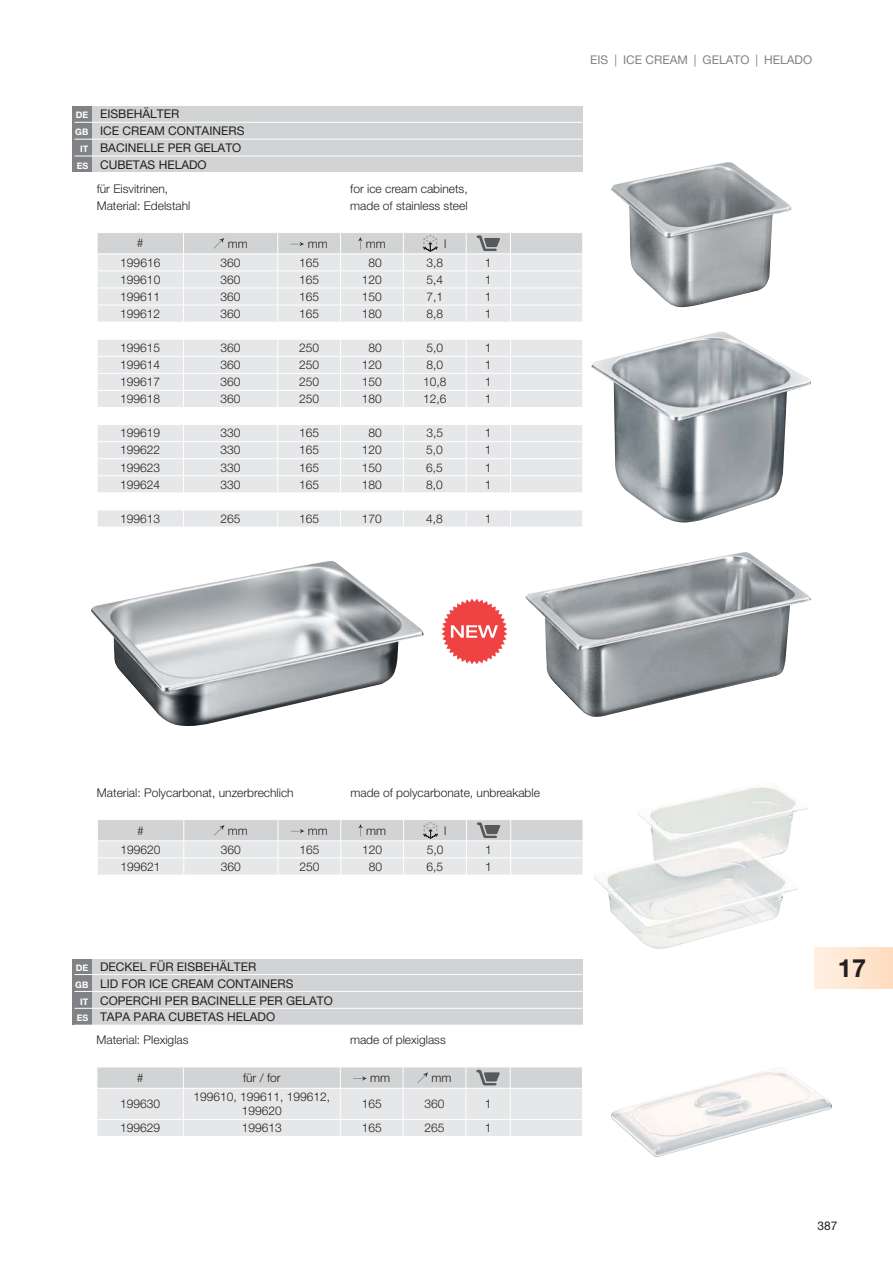
<style>
.page{position:relative;width:893px;height:1263px;background:#fff}
.page>*{position:absolute;margin:0;border:0;box-sizing:border-box;transform-origin:0 0}
.t1{font:700 25.2px "Helvetica Neue LT Pro";color:#231f20}
.t2{font:300 12px/16.8px "Helvetica Neue LT Pro";color:#231f20}
.t3{font:12px/16.8px "Helvetica Neue LT Pro";color:#231f20}
.t4{font:12px "Helvetica Neue LT Pro";color:#808285}
.t5{font:700 9px/16.8px "Helvetica Neue LT Pro";color:#fff;text-align:center}
</style>
<div class="page">
<div style="left:815px;top:947px;width:78px;height:41px;background:linear-gradient(to right,#fff0e3,#feddbf)"></div>
<div style="left:91px;top:106px;width:492px;height:66px;background:#d1d3d4"></div>
<div style="left:72px;top:106px;width:19px;height:66px;background:#808285"></div>
<hr style="left:75px;top:122px;width:508px;height:1px;background:#fff">
<hr style="left:75px;top:139px;width:508px;height:1px;background:#fff">
<hr style="left:75px;top:156px;width:508px;height:1px;background:#fff">
<div style="left:91px;top:958px;width:492px;height:66px;background:#d1d3d4"></div>
<div style="left:72px;top:958px;width:19px;height:66px;background:#808285"></div>
<hr style="left:75px;top:974px;width:508px;height:1px;background:#fff">
<hr style="left:75px;top:991px;width:508px;height:1px;background:#fff">
<hr style="left:75px;top:1008px;width:508px;height:1px;background:#fff">
<svg style="left:97px;top:233px;width:485px;height:294px"></svg>
<svg style="left:98px;top:820px;width:485px;height:55px;background:#dedfe0"></svg>
<svg style="left:97px;top:1067px;width:485px;height:69px;background:#e0e1e2"></svg>
<img style="left:594px;top:787px;width:214px;height:162px">
<img style="left:611px;top:1067px;width:221px;height:90px">
<img style="left:591px;top:331px;width:220px;height:192px">
<img style="left:91px;top:561px;width:333px;height:165px">
<img style="left:611px;top:162px;width:180px;height:145px">
<img style="left:525px;top:552px;width:286px;height:165px">
<svg style="left:442px;top:599px;width:65px;height:65px"></svg>
<p class="t5" style="left:75px;top:108px;width:15px">DE<br>GB<br>IT<br>ES</p>
<p class="t3" style="left:100px;top:107px;width:146px">EISBEHÄLTER<br>ICE CREAM CONTAINERS<br>BACINELLE PER GELATO<br>CUBETAS HELADO</p>
<p class="t2" style="left:97px;top:182px;width:95px">für Eisvitrinen,<br>Material: Edelstahl</p>
<p class="t2" style="left:350px;top:182px;width:119px">for ice cream cabinets, made of stainless steel</p>
<p class="t2" style="left:137px;top:236px;width:8px">#</p>
<p class="t2" style="left:228px;top:237px;width:21px">mm</p>
<p class="t2" style="left:308px;top:237px;width:21px">mm</p>
<p class="t2" style="left:366px;top:237px;width:21px">mm</p>
<p class="t2" style="left:444px;top:237px;width:4px">l</p>
<p class="t2" style="left:120px;top:255px;width:42px">199616</p>
<p class="t2" style="left:221px;top:255px;width:22px">360</p>
<p class="t2" style="left:299px;top:255px;width:22px">165</p>
<p class="t2" style="left:369px;top:255px;width:15px">80</p>
<p class="t2" style="left:426px;top:255px;width:18px">3,8</p>
<p class="t2" style="left:485px;top:255px;width:8px">1</p>
<p class="t2" style="left:120px;top:273px;width:42px">199610</p>
<p class="t2" style="left:221px;top:273px;width:22px">360</p>
<p class="t2" style="left:299px;top:273px;width:22px">165</p>
<p class="t2" style="left:362px;top:273px;width:22px">120</p>
<p class="t2" style="left:426px;top:273px;width:18px">5,4</p>
<p class="t2" style="left:485px;top:273px;width:8px">1</p>
<p class="t2" style="left:120px;top:290px;width:42px">199611</p>
<p class="t2" style="left:221px;top:290px;width:22px">360</p>
<p class="t2" style="left:299px;top:290px;width:22px">165</p>
<p class="t2" style="left:362px;top:290px;width:22px">150</p>
<p class="t2" style="left:426px;top:290px;width:18px">7,1</p>
<p class="t2" style="left:485px;top:290px;width:8px">1</p>
<p class="t2" style="left:120px;top:307px;width:42px">199612</p>
<p class="t2" style="left:221px;top:307px;width:22px">360</p>
<p class="t2" style="left:299px;top:307px;width:22px">165</p>
<p class="t2" style="left:362px;top:307px;width:22px">180</p>
<p class="t2" style="left:426px;top:307px;width:18px">8,8</p>
<p class="t2" style="left:485px;top:307px;width:8px">1</p>
<p class="t2" style="left:120px;top:341px;width:42px">199615</p>
<p class="t2" style="left:221px;top:341px;width:22px">360</p>
<p class="t2" style="left:299px;top:341px;width:22px">250</p>
<p class="t2" style="left:369px;top:341px;width:15px">80</p>
<p class="t2" style="left:426px;top:341px;width:18px">5,0</p>
<p class="t2" style="left:485px;top:341px;width:8px">1</p>
<p class="t2" style="left:120px;top:358px;width:42px">199614</p>
<p class="t2" style="left:221px;top:358px;width:22px">360</p>
<p class="t2" style="left:299px;top:358px;width:22px">250</p>
<p class="t2" style="left:362px;top:358px;width:22px">120</p>
<p class="t2" style="left:426px;top:358px;width:18px">8,0</p>
<p class="t2" style="left:485px;top:358px;width:8px">1</p>
<p class="t2" style="left:120px;top:375px;width:42px">199617</p>
<p class="t2" style="left:221px;top:375px;width:22px">360</p>
<p class="t2" style="left:299px;top:375px;width:22px">250</p>
<p class="t2" style="left:362px;top:375px;width:22px">150</p>
<p class="t2" style="left:423px;top:375px;width:25px">10,8</p>
<p class="t2" style="left:485px;top:375px;width:8px">1</p>
<p class="t2" style="left:120px;top:392px;width:42px">199618</p>
<p class="t2" style="left:221px;top:392px;width:22px">360</p>
<p class="t2" style="left:299px;top:392px;width:22px">250</p>
<p class="t2" style="left:362px;top:392px;width:22px">180</p>
<p class="t2" style="left:423px;top:392px;width:25px">12,6</p>
<p class="t2" style="left:485px;top:392px;width:8px">1</p>
<p class="t2" style="left:120px;top:426px;width:42px">199619</p>
<p class="t2" style="left:221px;top:426px;width:22px">330</p>
<p class="t2" style="left:299px;top:426px;width:22px">165</p>
<p class="t2" style="left:369px;top:426px;width:15px">80</p>
<p class="t2" style="left:426px;top:426px;width:18px">3,5</p>
<p class="t2" style="left:485px;top:426px;width:8px">1</p>
<p class="t2" style="left:120px;top:443px;width:42px">199622</p>
<p class="t2" style="left:221px;top:443px;width:22px">330</p>
<p class="t2" style="left:299px;top:443px;width:22px">165</p>
<p class="t2" style="left:362px;top:443px;width:22px">120</p>
<p class="t2" style="left:426px;top:443px;width:18px">5,0</p>
<p class="t2" style="left:485px;top:443px;width:8px">1</p>
<p class="t2" style="left:120px;top:460px;width:42px">199623</p>
<p class="t2" style="left:221px;top:460px;width:22px">330</p>
<p class="t2" style="left:299px;top:460px;width:22px">165</p>
<p class="t2" style="left:362px;top:460px;width:22px">150</p>
<p class="t2" style="left:426px;top:460px;width:18px">6,5</p>
<p class="t2" style="left:485px;top:460px;width:8px">1</p>
<p class="t2" style="left:120px;top:477px;width:42px">199624</p>
<p class="t2" style="left:220px;top:477px;width:22px">330</p>
<p class="t2" style="left:299px;top:477px;width:22px">165</p>
<p class="t2" style="left:362px;top:477px;width:22px">180</p>
<p class="t2" style="left:426px;top:477px;width:18px">8,0</p>
<p class="t2" style="left:485px;top:477px;width:8px">1</p>
<p class="t2" style="left:120px;top:512px;width:42px">199613</p>
<p class="t2" style="left:220px;top:512px;width:22px">265</p>
<p class="t2" style="left:299px;top:512px;width:22px">165</p>
<p class="t2" style="left:362px;top:512px;width:22px">170</p>
<p class="t2" style="left:426px;top:512px;width:18px">4,8</p>
<p class="t2" style="left:485px;top:512px;width:8px">1</p>
<p class="t4" style="left:590px;top:55px;width:223px">EIS | ICE CREAM | GELATO | HELADO</p>
<p class="t2" style="left:97px;top:786px;width:198px">Material: Polycarbonat, unzerbrechlich</p>
<p class="t2" style="left:350px;top:786px;width:191px">made of polycarbonate, unbreakable</p>
<p class="t2" style="left:137px;top:823px;width:8px">#</p>
<p class="t2" style="left:228px;top:824px;width:21px">mm</p>
<p class="t2" style="left:308px;top:824px;width:21px">mm</p>
<p class="t2" style="left:366px;top:824px;width:21px">mm</p>
<p class="t2" style="left:444px;top:824px;width:4px">l</p>
<p class="t2" style="left:121px;top:842px;width:42px">199620</p>
<p class="t2" style="left:221px;top:842px;width:22px">360</p>
<p class="t2" style="left:299px;top:842px;width:22px">165</p>
<p class="t2" style="left:362px;top:842px;width:22px">120</p>
<p class="t2" style="left:427px;top:842px;width:18px">5,0</p>
<p class="t2" style="left:485px;top:842px;width:8px">1</p>
<p class="t2" style="left:121px;top:859px;width:42px">199621</p>
<p class="t2" style="left:221px;top:859px;width:22px">360</p>
<p class="t2" style="left:299px;top:859px;width:22px">250</p>
<p class="t2" style="left:369px;top:859px;width:15px">80</p>
<p class="t2" style="left:427px;top:859px;width:18px">6,5</p>
<p class="t2" style="left:485px;top:859px;width:8px">1</p>
<p class="t5" style="left:75px;top:960px;width:15px">DE<br>GB<br>IT<br>ES</p>
<p class="t3" style="left:100px;top:959px;width:234px">DECKEL FÜR EISBEHÄLTER<br>LID FOR ICE CREAM CONTAINERS<br>COPERCHI PER BACINELLE PER GELATO<br>TAPA PARA CUBETAS HELADO</p>
<p class="t2" style="left:97px;top:1033px;width:94px">Material: Plexiglas</p>
<p class="t2" style="left:350px;top:1033px;width:97px">made of plexiglass</p>
<p class="t2" style="left:137px;top:1071px;width:8px">#</p>
<p class="t2" style="left:243px;top:1071px;width:39px">für / for</p>
<p class="t2" style="left:370px;top:1071px;width:21px">mm</p>
<p class="t2" style="left:432px;top:1071px;width:21px">mm</p>
<p class="t2" style="left:120px;top:1097px;width:42px">199630</p>
<p class="t2" style="left:193px;top:1091px;width:138px;line-height:14.2px;text-align:center">199610, 199611, 199612,<br>199620</p>
<p class="t2" style="left:362px;top:1097px;width:22px">165</p>
<p class="t2" style="left:424px;top:1097px;width:22px">360</p>
<p class="t2" style="left:485px;top:1097px;width:8px">1</p>
<p class="t2" style="left:120px;top:1121px;width:42px">199629</p>
<p class="t2" style="left:242px;top:1121px;width:42px">199613</p>
<p class="t2" style="left:362px;top:1121px;width:22px">165</p>
<p class="t2" style="left:424px;top:1121px;width:22px">265</p>
<p class="t2" style="left:485px;top:1121px;width:8px">1</p>
<h1 class="t1" style="left:838px;top:958px;width:30px">17</h1>
<p class="t3" style="left:818px;top:1219px;width:22px">387</p>
</div>
